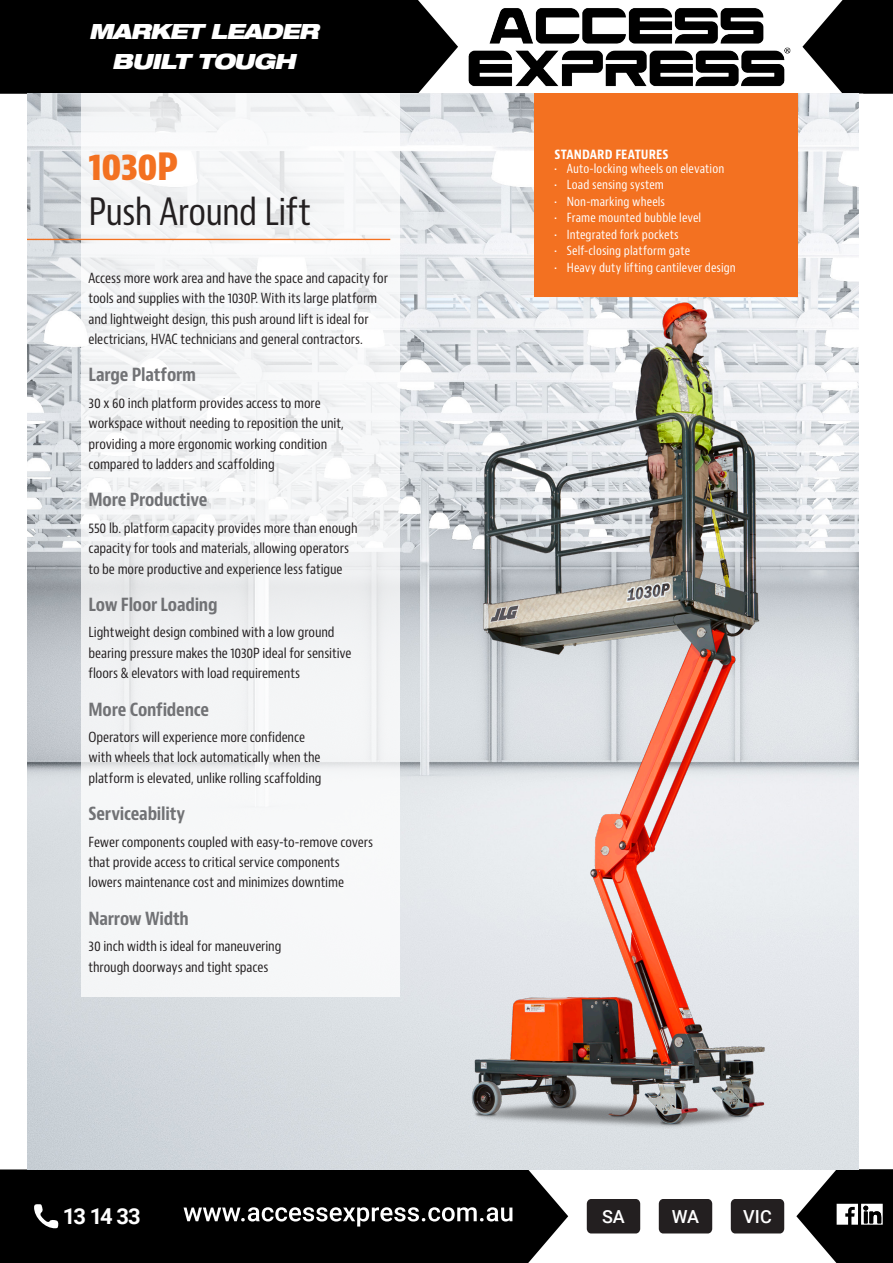
<style>
.page{position:relative;width:893px;height:1263px;background:#fff}
.page>*{position:absolute;margin:0;border:0;box-sizing:border-box;transform-origin:0 0}
.t1{font:condensed 36.75px/45.5px "Bernino Sans";letter-spacing:-.02em;color:#231f20}
.t2{font:700 21.9px "Roboto";color:#fff}
.t3{font:italic 900 expanded 21px/30px "Helvetica Neue LT Std";letter-spacing:-.04em;color:#fff;text-align:center}
.t4{font:500 18px "Roboto";color:#fff}
.t5{font:700 condensed 17.7px "Bernino Sans";letter-spacing:-.01em;color:#717275}
.t6{font:condensed 13.65px/20.4px "Bernino Sans";letter-spacing:-.005em;color:#231f20}
.t7{font:700 condensed 13.65px "Bernino Sans";letter-spacing:.005em;color:#fff}
.t8{font:condensed 12.3px "Bernino Sans";letter-spacing:.01em;color:#fff}
.s1{font-weight:800;color:#f37121}
</style>
<div class="page">
<div style="left:0;top:0;width:458px;height:93px;background:#000"></div>
<svg style="left:802px;top:0;width:91px;height:93px"></svg>
<img style="left:468px;top:8px;width:323px;height:79px">
<div style="left:0;top:1169px;width:568px;height:94px;background:#000"></div>
<svg style="left:796px;top:1169px;width:97px;height:94px"></svg>
<svg style="left:184px;top:1207px;width:328px;height:19px"></svg>
<div style="left:731px;top:1199px;width:53px;height:34px;background:#231f20;border-radius:5px"></div>
<div style="left:659px;top:1199px;width:53px;height:34px;background:#231f20;border-radius:5px"></div>
<div style="left:587px;top:1199px;width:53px;height:34px;background:#231f20;border-radius:5px"></div>
<svg style="left:34px;top:1204px;width:25px;height:25px"></svg>
<img style="left:27px;top:93px;width:832px;height:1076px">
<div style="left:81px;top:93px;width:319px;height:903px;background:#f5f6f7"></div>
<hr style="left:27px;top:239px;width:363px;height:1px;background:#f37121">
<div style="left:534px;top:93px;width:264px;height:204px;background:#f37121"></div>
<img style="left:340px;top:277px;width:519px;height:865px">
<h3 class="t3" style="left:89px;top:16px;width:231px">MARKET LEADER<br>BUILT TOUGH</h3>
<p class="t1" style="left:89px;top:144px;width:224px"><span class="s1">1030P<br></span>Push Around Lift</p>
<p class="t6" style="left:89px;top:268px;width:301px">Access more work area and have the space and capacity for tools and supplies with the 1030P. With its large platform and lightweight design, this push around lift is ideal for electricians, HVAC technicians and general contractors.</p>
<p class="t5" style="left:89px;top:364px;width:109px">Large Platform</p>
<p class="t6" style="left:89px;top:393px;width:257px">30 x 60 inch platform provides access to more workspace without needing to reposition the unit, providing a more ergonomic working condition compared to ladders and scaffolding</p>
<p class="t5" style="left:89px;top:489px;width:120px">More Productive</p>
<p class="t6" style="left:89px;top:518px;width:271px">550 lb. platform capacity provides more than enough capacity for tools and materials, allowing operators to be more productive and experience less fatigue</p>
<p class="t5" style="left:89px;top:594px;width:131px">Low Floor Loading</p>
<p class="t6" style="left:89px;top:622px;width:265px">Lightweight design combined with a low ground bearing pressure makes the 1030P ideal for sensitive floors &amp; elevators with load requirements</p>
<p class="t5" style="left:89px;top:698px;width:122px">More Confidence</p>
<p class="t6" style="left:89px;top:727px;width:235px">Operators will experience more confidence with wheels that lock automatically when the platform is elevated, unlike rolling scaffolding</p>
<p class="t5" style="left:89px;top:803px;width:98px">Serviceability</p>
<p class="t6" style="left:89px;top:832px;width:286px">Fewer components coupled with easy-to-remove covers that provide access to critical service components lowers maintenance cost and minimizes downtime</p>
<p class="t5" style="left:89px;top:907px;width:102px">Narrow Width</p>
<p class="t6" style="left:89px;top:936px;width:194px">30 inch width is ideal for maneuvering through doorways and tight spaces</p>
<p class="t7" style="left:555px;top:146px;width:115px">STANDARD FEATURES</p>
<p class="t8" style="left:555px;top:161px;width:171px">• Auto-locking wheels on elevation</p>
<p class="t8" style="left:555px;top:177px;width:111px">• Load sensing system</p>
<p class="t8" style="left:555px;top:194px;width:112px">• Non-marking wheels</p>
<p class="t8" style="left:555px;top:210px;width:148px">• Frame mounted bubble level</p>
<p class="t8" style="left:555px;top:227px;width:126px">• Integrated fork pockets</p>
<p class="t8" style="left:555px;top:243px;width:137px">• Self-closing platform gate</p>
<p class="t8" style="left:555px;top:260px;width:183px">• Heavy duty lifting cantilever design</p>
<h2 class="t2" style="left:63px;top:1200px;width:79px">13 14 33</h2>
<h3 class="t4" style="left:602px;top:1204px;width:24px">SA</h3>
<h3 class="t4" style="left:672px;top:1204px;width:29px">WA</h3>
<h3 class="t4" style="left:743px;top:1204px;width:30px">VIC</h3>
</div>
